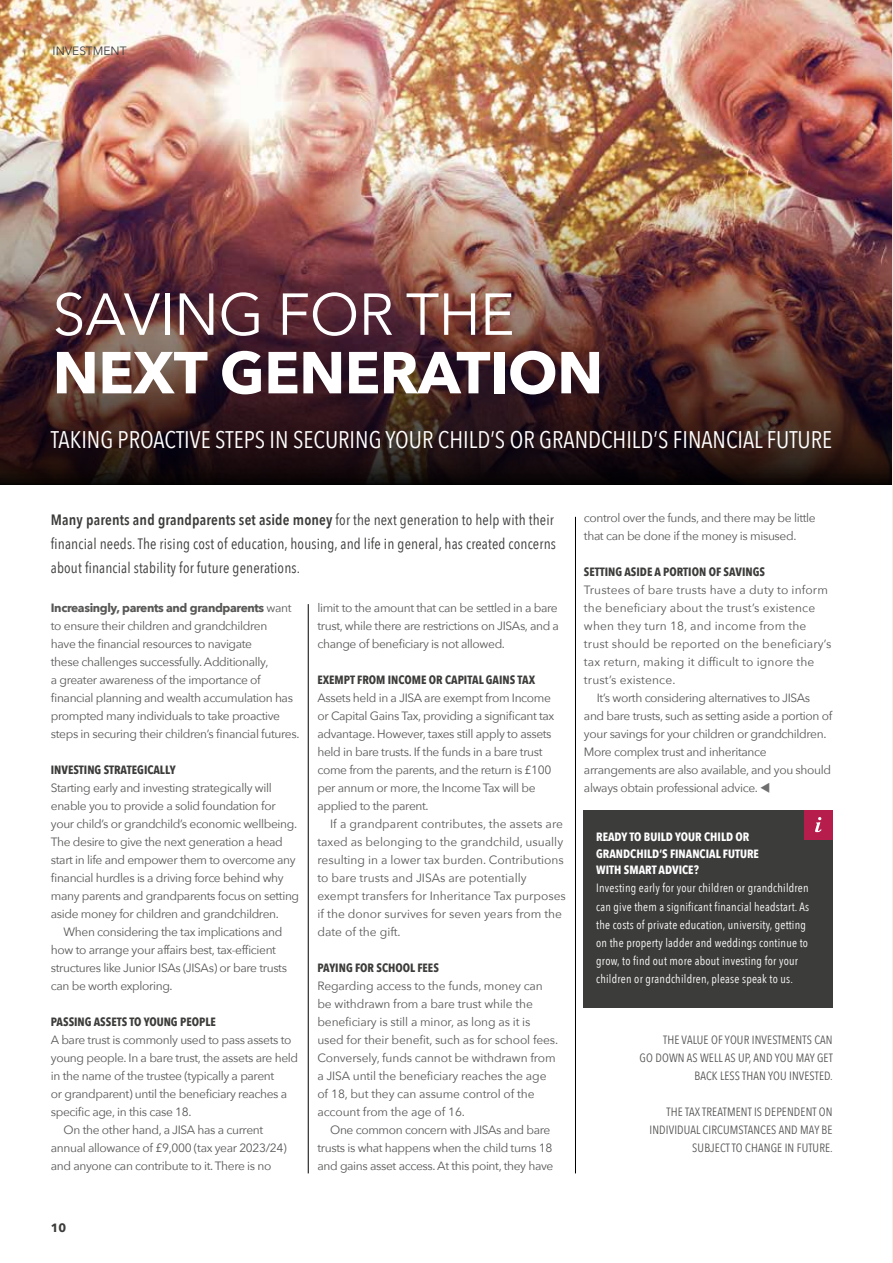
<style>
.page{position:relative;width:893px;height:1263px;background:#fff}
.page>*{position:absolute;margin:0;border:0;box-sizing:border-box;transform-origin:0 0}
.t1{font:700 58.5px "Avenir Next";letter-spacing:-.01em;color:#fff}
.t2{font:58.5px "Avenir Next";letter-spacing:-.01em;color:#fff}
.t3{font:24px "Avenir Next Condensed";color:#fff}
.t4{font:15px/24px "Avenir Next Condensed";letter-spacing:.01em;color:#3c3c3b}
.t5{font:12px/18px "Avenir Next";letter-spacing:-.03em;color:#575756}
.t6{font:12px/18px "Avenir Next";letter-spacing:-.01em;color:#575756}
.t7{font:12px/18px "Avenir Next Condensed";letter-spacing:.02em;color:#fff}
.t8{font:12px/18px "Avenir Next";color:#575756}
.t9{font:12px "Avenir Next";letter-spacing:.01em;color:#575756}
.t10{font:12px/18px "Avenir Next Condensed";letter-spacing:.01em;color:#575756;text-align:right}
.t11{font:700 12px "Avenir Next Condensed";color:#3c3c3b}
.t12{font:700 12px/16.5px "Avenir Next Condensed";color:#fff}
.t13{font:12px "Avenir Next";color:#3c3c3b}
.t14{font:700 12px "Avenir Next";color:#3c3c3b}
.s1{font-weight:600}
.s2{font-weight:700}
.s3{color:#706f6f}
</style>
<div class="page">
<img style="left:0;top:0;width:892px;height:485px">
<img style="left:0;top:168px;width:892px;height:316px">
<hr style="left:892px;top:0;width:1px;height:1263px;background:#fcede4">
<div style="left:583px;top:810px;width:249px;height:197px;background:#3c3c3b"></div>
<div style="left:804px;top:810px;width:28px;height:29px;background:#b61d4c"></div>
<svg style="left:815px;top:817px;width:7px;height:15px"></svg>
<hr style="left:575px;top:517px;width:1px;height:656px;background:#000">
<hr style="left:308px;top:604px;width:1px;height:569px;background:#000">
<p class="t13" style="left:53px;top:40px;width:76px">INVESTMENT</p>
<h1 class="t2" style="left:53px;top:265px;width:463px">SAVING FOR THE</h1>
<h1 class="t1" style="left:53px;top:322px;width:552px">NEXT GENERATION</h1>
<h2 class="t3" style="left:51px;top:419px;width:783px">TAKING PROACTIVE STEPS IN SECURING YOUR CHILD’S OR GRANDCHILD’S FINANCIAL FUTURE</h2>
<p class="t4" style="left:51px;top:507px;width:507px"><span class="s1">Many parents and grandparents set aside money</span> for the next generation to help with their financial needs. The rising cost of education, housing, and life in general, has created concerns about financial stability for future generations.</p>
<p class="t5" style="left:51px;top:598px;width:250px"><span class="s2">Increasingly, parents and grandparents</span> want to ensure their children and grandchildren<br>have the financial resources to navigate<br>these challenges successfully. Additionally,<br>a greater awareness of the importance of financial planning and wealth accumulation has prompted many individuals to take proactive steps in securing their children’s financial futures.</p>
<p class="t11" style="left:51px;top:762px;width:126px">INVESTING STRATEGICALLY</p>
<p class="t5" style="left:51px;top:778px;width:250px">Starting early and investing strategically will enable you to provide a solid foundation for your child’s or grandchild’s economic wellbeing.<br>The desire to give the next generation a head start in life and empower them to overcome any financial hurdles is a driving force behind why many parents and grandparents focus on setting aside money for children and grandchildren.</p>
<p class="t5" style="left:51px;top:922px;width:238px;text-indent:13px">When considering the tax implications and how to arrange your affairs best, tax-efficient structures like Junior ISAs (JISAs) or bare trusts can be worth exploring.</p>
<p class="t11" style="left:51px;top:1014px;width:166px">PASSING ASSETS TO YOUNG PEOPLE</p>
<p class="t5" style="left:51px;top:1030px;width:242px">A bare trust is commonly used to pass assets to</p>
<p class="t5" style="left:51px;top:1048px;width:249px">young people. In a bare trust, the assets are held</p>
<p class="t5" style="left:51px;top:1066px;width:225px">in the name of the trustee (typically a parent</p>
<p class="t5" style="left:51px;top:1084px;width:238px">or grandparent) until the beneficiary reaches a</p>
<p class="t5" style="left:51px;top:1102px;width:142px">specific age, in this case 18.</p>
<p class="t5" style="left:64px;top:1120px;width:201px">On the other hand, a JISA has a current</p>
<p class="t5" style="left:51px;top:1138px;width:237px">annual allowance of £9,000 (tax year 2023/24)</p>
<p class="t5" style="left:51px;top:1156px;width:222px">and anyone can contribute to it. There is no</p>
<p class="t5" style="left:317px;top:598px;width:243px;text-align:justify">limit to the amount that can be settled in a bare trust, while there are restrictions on JISAs, and a change of beneficiary is not allowed.</p>
<p class="t11" style="left:317px;top:672px;width:219px">EXEMPT FROM INCOME OR CAPITAL GAINS TAX</p>
<p class="t5" style="left:317px;top:688px;width:238px">Assets held in a JISA are exempt from Income or Capital Gains Tax, providing a significant tax advantage. However, taxes still apply to assets held in bare trusts. If the funds in a bare trust come from the parents, and the return is £100 per annum or more, the Income Tax will be applied to the parent.</p>
<p class="t8" style="left:317px;top:814px;width:250px;text-indent:13px">If a grandparent contributes, the assets are taxed as belonging to the grandchild, usually resulting in a lower tax burden. Contributions to bare trusts and JISAs are potentially exempt transfers for Inheritance Tax purposes if the donor survives for seven years from the date of the gift.</p>
<p class="t11" style="left:317px;top:960px;width:123px">PAYING FOR SCHOOL FEES</p>
<p class="t6" style="left:317px;top:976px;width:242px">Regarding access to the funds, money can be withdrawn from a bare trust while the beneficiary is still a minor, as long as it is used for their benefit, such as for school fees.<br>Conversely, funds cannot be withdrawn from a JISA until the beneficiary reaches the age of 18, but they can assume control of the account from the age of 16.</p>
<p class="t5" style="left:317px;top:1120px;width:238px;text-indent:13px">One common concern with JISAs and bare trusts is what happens when the child turns 18 and gains asset access. At this point, they have</p>
<p class="t5" style="left:584px;top:508px;width:233px">control over the funds, and there may be little that can be done if the money is misused.</p>
<p class="t11" style="left:584px;top:564px;width:183px">SETTING ASIDE A PORTION OF SAVINGS</p>
<p class="t9" style="left:584px;top:580px;width:245px">Trustees of bare trusts have a duty to inform</p>
<p class="t9" style="left:584px;top:598px;width:233px">the beneficiary about the trust’s existence</p>
<p class="t9" style="left:584px;top:616px;width:224px">when they turn 18, and income from the</p>
<p class="t9" style="left:584px;top:634px;width:249px">trust should be reported on the beneficiary’s</p>
<p class="t9" style="left:584px;top:652px;width:232px">tax return, making it difficult to ignore the</p>
<p class="t9" style="left:584px;top:670px;width:93px">trust’s existence.</p>
<p class="t5" style="left:597px;top:688px;width:215px">It’s worth considering alternatives to JISAs</p>
<p class="t5" style="left:584px;top:706px;width:250px">and bare trusts, such as setting aside a portion of</p>
<p class="t5" style="left:584px;top:724px;width:244px">your savings for your children or grandchildren.</p>
<p class="t5" style="left:584px;top:742px;width:184px">More complex trust and inheritance</p>
<p class="t5" style="left:584px;top:760px;width:249px">arrangements are also available, and you should</p>
<p class="t5" style="left:584px;top:778px;width:188px">always obtain professional advice. <span class="s3">▼</span></p>
<p class="t12" style="left:596px;top:829px;width:164px">READY TO BUILD YOUR CHILD OR<br>GRANDCHILD’S FINANCIAL FUTURE<br>WITH SMART ADVICE?</p>
<p class="t7" style="left:596px;top:879px;width:214px">Investing early for your children or grandchildren can give them a significant financial headstart. As the costs of private education, university, getting on the property ladder and weddings continue to grow, to find out more about investing for your children or grandchildren, please speak to us.</p>
<p class="t10" style="left:640px;top:1030px;width:195px">THE VALUE OF YOUR INVESTMENTS CAN<br>GO DOWN AS WELL AS UP, AND YOU MAY GET<br>BACK LESS THAN YOU INVESTED.</p>
<p class="t10" style="left:649px;top:1102px;width:185px">THE TAX TREATMENT IS DEPENDENT ON<br>INDIVIDUAL CIRCUMSTANCES AND MAY BE<br>SUBJECT TO CHANGE IN FUTURE.</p>
<p class="t14" style="left:51px;top:1218px;width:17px">10</p>
</div>
